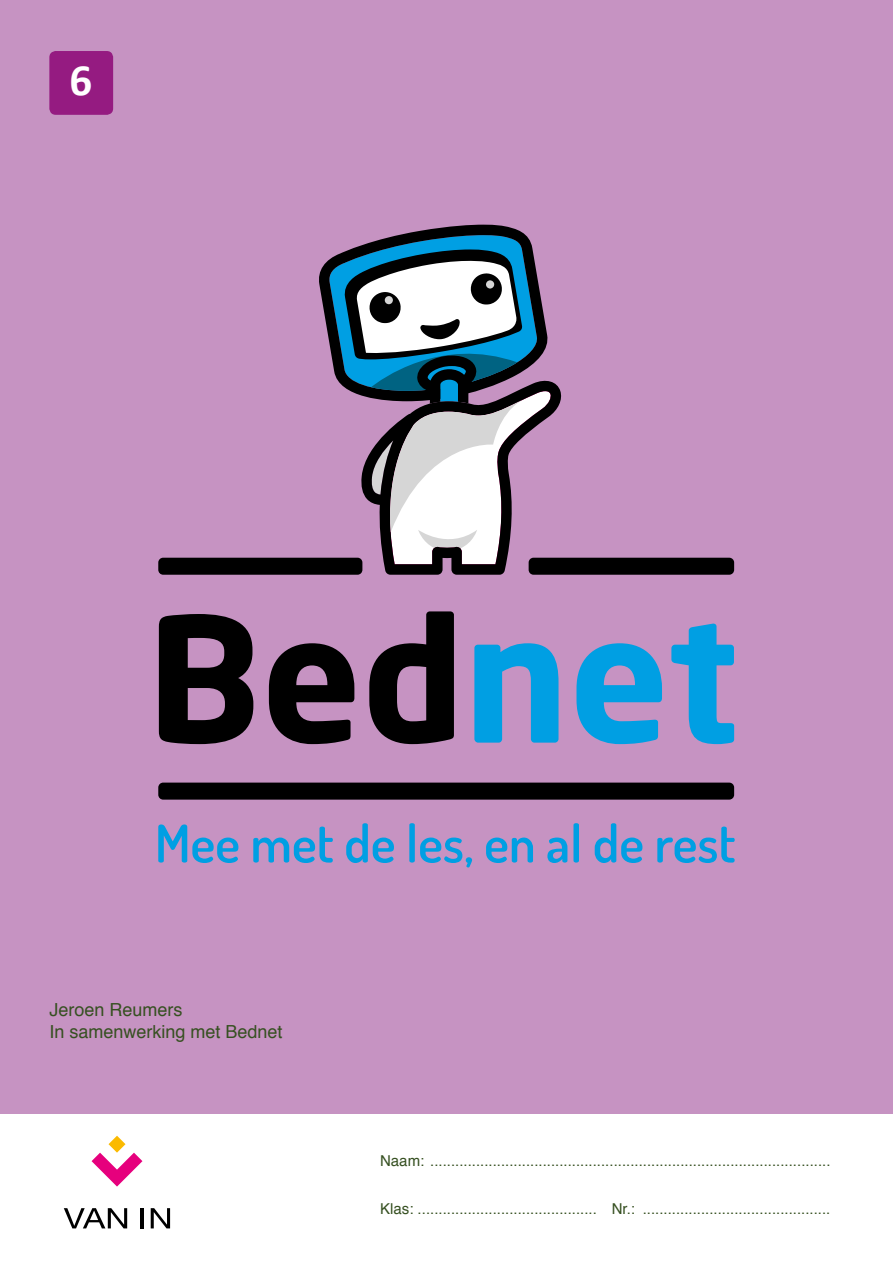
<style>
.page{position:relative;width:893px;height:1263px;background:#fff}
.page>*{position:absolute;margin:0;border:0;box-sizing:border-box;transform-origin:0 0}
.t1{font:700 45px "Calibri";color:#fff}
.t2{font:18px/21.6px "Helvetica";color:#365021}
.t3{font:15px "Helvetica";color:#365021}
</style>
<div class="page">
<div style="left:0;top:0;width:893px;height:1113px;background:#c693c2"></div>
<svg style="left:64px;top:1208px;width:63px;height:20px"></svg>
<hr style="left:140px;top:1208px;width:4px;height:20px;background:#000">
<svg style="left:151px;top:1208px;width:19px;height:20px"></svg>
<svg style="left:92px;top:1136px;width:50px;height:50px"></svg>
<svg style="left:158px;top:824px;width:80px;height:39px"></svg>
<svg style="left:253px;top:826px;width:80px;height:37px"></svg>
<svg style="left:346px;top:823px;width:48px;height:40px"></svg>
<svg style="left:409px;top:823px;width:63px;height:44px"></svg>
<svg style="left:486px;top:837px;width:47px;height:26px"></svg>
<svg style="left:547px;top:837px;width:20px;height:26px"></svg>
<svg style="left:573px;top:823px;width:6px;height:39px"></svg>
<svg style="left:595px;top:823px;width:47px;height:40px"></svg>
<svg style="left:657px;top:826px;width:78px;height:37px"></svg>
<svg style="left:159px;top:614px;width:94px;height:130px"></svg>
<svg style="left:269px;top:643px;width:85px;height:101px"></svg>
<svg style="left:369px;top:611px;width:85px;height:133px"></svg>
<svg style="left:474px;top:643px;width:84px;height:100px"></svg>
<svg style="left:576px;top:643px;width:86px;height:101px"></svg>
<svg style="left:671px;top:624px;width:63px;height:120px"></svg>
<div style="left:158px;top:558px;width:204px;height:17px;background:#000;border-radius:5px"></div>
<div style="left:529px;top:558px;width:205px;height:17px;background:#000;border-radius:5px"></div>
<div style="left:158px;top:783px;width:576px;height:17px;background:#000;border-radius:5px"></div>
<svg style="left:317px;top:225px;width:246px;height:350px"></svg>
<div style="left:49px;top:51px;width:64px;height:64px;background:#951b81;border-radius:6px"></div>
<h1 class="t1" style="left:69px;top:52px;width:24px">6</h1>
<p class="t2" style="left:49px;top:1000px;width:235px">Jeroen Reumers<br>In samenwerking met Bednet</p>
<p class="t3" style="left:380px;top:1149px;width:452px">Naam: ................................................................................................</p>
<p class="t3" style="left:380px;top:1197px;width:452px">Klas: ........................................... Nr.: .............................................</p>
</div>
